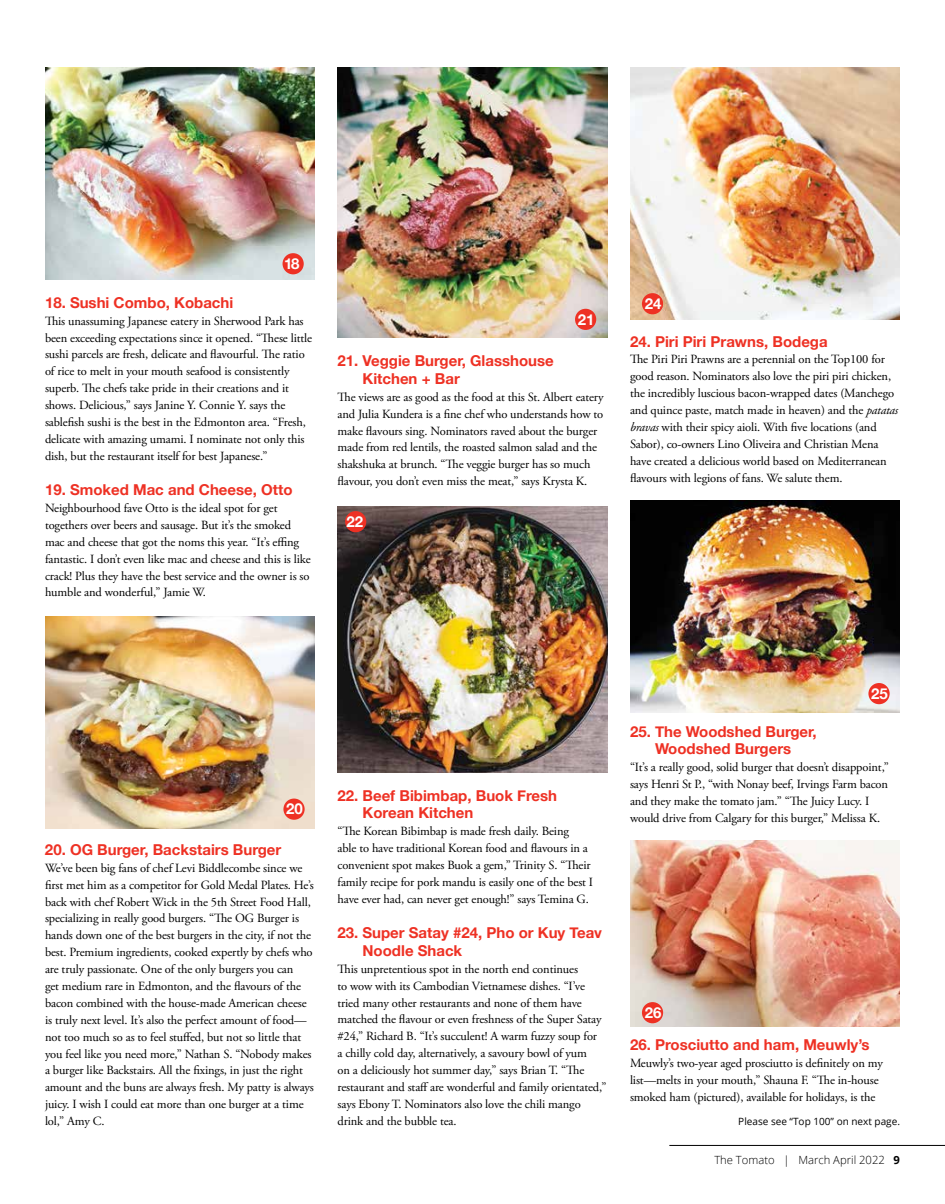
<style>
.page{position:relative;width:945px;height:1204px;background:#fff}
.page>*{position:absolute;margin:0;border:0;box-sizing:border-box;transform-origin:0 0}
.t1{font:700 15px/17.5px "Helvetica Neue";color:#ee3124}
.t2{font:700 15px "Helvetica Neue";color:#fff}
.t3{font:12.5px/16.9px "Adobe Garamond Pro";letter-spacing:-.01em;color:#000}
.t4{font:300 11.25px "Open Sans";color:#000}
.t5{font:10px "Open Sans";color:#000}
.s1{font-style:italic}
.s2{font-weight:700}
</style>
<div class="page">
<hr style="left:669px;top:1145px;width:276px;height:1px;background:#000">
<img style="left:45px;top:68px;width:270px;height:212px">
<div style="left:283px;top:253px;width:21px;height:21px;background:#ee3124;border-radius:50%"></div>
<img style="left:45px;top:616px;width:270px;height:212px">
<div style="left:283px;top:798px;width:22px;height:22px;background:#ee3124;border-radius:50%"></div>
<img style="left:338px;top:68px;width:270px;height:270px">
<div style="left:575px;top:309px;width:21px;height:21px;background:#ee3124;border-radius:50%"></div>
<img style="left:338px;top:506px;width:270px;height:266px">
<div style="left:345px;top:511px;width:21px;height:21px;background:#ee3124;border-radius:50%"></div>
<img style="left:630px;top:500px;width:270px;height:213px">
<div style="left:868px;top:683px;width:22px;height:21px;background:#ee3124;border-radius:50%"></div>
<img style="left:630px;top:68px;width:270px;height:251px">
<div style="left:642px;top:293px;width:21px;height:21px;background:#ee3124;border-radius:50%"></div>
<img style="left:630px;top:840px;width:270px;height:186px">
<div style="left:642px;top:1002px;width:21px;height:21px;background:#ee3124;border-radius:50%"></div>
<p class="t2" style="left:284px;top:252px;width:17px">18</p>
<p class="t1" style="left:45px;top:294px;width:190px">18. Sushi Combo, Kobachi</p>
<p class="t3" style="left:45px;top:313px;width:269px">This unassuming Japanese eatery in Sherwood Park has been exceeding expectations since it opened. “These little sushi parcels are fresh, delicate and flavourful. The ratio of rice to melt in your mouth seafood is consistently superb. The chefs take pride in their creations and it shows. Delicious,” says Janine Y. Connie Y. says the sablefish sushi is the best in the Edmonton area. “Fresh, delicate with amazing umami. I nominate not only this dish, but the restaurant itself for best Japanese.”</p>
<p class="t1" style="left:45px;top:481px;width:249px">19. Smoked Mac and Cheese, Otto</p>
<p class="t3" style="left:45px;top:500px;width:267px">Neighbourhood fave Otto is the ideal spot for get togethers over beers and sausage. But it’s the smoked mac and cheese that got the noms this year. “It’s effing fantastic. I don’t even like mac and cheese and this is like crack! Plus they have the best service and the owner is so humble and wonderful,” Jamie W.</p>
<p class="t2" style="left:578px;top:307px;width:18px">21</p>
<p class="t1" style="left:363px;top:353px;width:193px;text-indent:-25px">21. Veggie Burger, Glasshouse<br>Kitchen + Bar</p>
<p class="t3" style="left:338px;top:389px;width:268px">The views are as good as the food at this St. Albert eatery and Julia Kundera is a fine chef who understands how to make flavours sing. Nominators raved about the burger made from red lentils, the roasted salmon salad and the shakshuka at brunch. “The veggie burger has so much flavour, you don’t even miss the meat,” says Krysta K.</p>
<p class="t2" style="left:347px;top:510px;width:18px">22</p>
<p class="t2" style="left:645px;top:292px;width:18px">24</p>
<p class="t1" style="left:630px;top:333px;width:199px">24. Piri Piri Prawns, Bodega</p>
<p class="t3" style="left:630px;top:351px;width:270px">The Piri Piri Prawns are a perennial on the Top100 for good reason. Nominators also love the piri piri chicken, the incredibly luscious bacon-wrapped dates (Manchego and quince paste, match made in heaven) and the <span class="s1">patatas bravas</span> with their spicy aioli. With five locations (and Sabor), co-owners Lino Oliveira and Christian Mena have created a delicious world based on Mediterranean flavours with legions of fans. We salute them.</p>
<p class="t2" style="left:286px;top:797px;width:18px">20</p>
<p class="t1" style="left:45px;top:841px;width:238px">20. OG Burger, Backstairs Burger</p>
<p class="t3" style="left:45px;top:860px;width:270px">We’ve been big fans of chef Levi Biddlecombe since we first met him as a competitor for Gold Medal Plates. He’s back with chef Robert Wick in the 5th Street Food Hall, specializing in really good burgers. “The OG Burger is hands down one of the best burgers in the city, if not the best. Premium ingredients, cooked expertly by chefs who are truly passionate. One of the only burgers you can<br>get medium rare in Edmonton, and the flavours of the bacon combined with the house-made American cheese is truly next level. It’s also the perfect amount of food— not too much so as to feel stuffed, but not so little that you feel like you need more,” Nathan S. “Nobody makes a burger like Backstairs. All the fixings, in just the right amount and the buns are always fresh. My patty is always juicy. I wish I could eat more than one burger at a time lol,” Amy C.</p>
<p class="t1" style="left:363px;top:787px;width:196px;text-indent:-25px">22. Beef Bibimbap, Buok Fresh<br>Korean Kitchen</p>
<p class="t3" style="left:338px;top:823px;width:257px">“The Korean Bibimbap is made fresh daily. Being<br>able to have traditional Korean food and flavours in a convenient spot makes Buok a gem,” Trinity S. “Their family recipe for pork mandu is easily one of the best I have ever had, can never get enough!” says Temina G.</p>
<p class="t1" style="left:363px;top:924px;width:241px;text-indent:-25px">23. Super Satay #24, Pho or Kuy Teav<br>Noodle Shack</p>
<p class="t3" style="left:338px;top:961px;width:270px">This unpretentious spot in the north end continues<br>to wow with its Cambodian Vietnamese dishes. “I’ve tried many other restaurants and none of them have matched the flavour or even freshness of the Super Satay #24,” Richard B. “It’s succulent! A warm fuzzy soup for<br>a chilly cold day, alternatively, a savoury bowl of yum<br>on a deliciously hot summer day,” says Brian T. “The restaurant and staff are wonderful and family orientated,” says Ebony T. Nominators also love the chili mango drink and the bubble tea.</p>
<p class="t2" style="left:871px;top:682px;width:18px">25</p>
<p class="t1" style="left:630px;top:723px;width:188px;text-align:center">25. The Woodshed Burger,<br>Woodshed Burgers</p>
<p class="t3" style="left:630px;top:759px;width:260px">“It’s a really good, solid burger that doesn’t disappoint,” says Henri St P., “with Nonay beef, Irvings Farm bacon and they make the tomato jam.” “The Juicy Lucy. I would drive from Calgary for this burger,” Melissa K.</p>
<p class="t2" style="left:645px;top:1001px;width:18px">26</p>
<p class="t1" style="left:630px;top:1036px;width:241px">26. Prosciutto and ham, Meuwly’s</p>
<p class="t3" style="left:630px;top:1055px;width:255px">Meuwly’s two-year aged prosciutto is definitely on my list—melts in your mouth,” Shauna F. “The in-house smoked ham (pictured), available for holidays, is the</p>
<p class="t5" style="left:738px;top:1115px;width:163px">Please see “Top 100” on next page.</p>
<p class="t4" style="left:714px;top:1152px;width:187px">The Tomato | March April 2022 <span class="s2">9</span></p>
</div>
